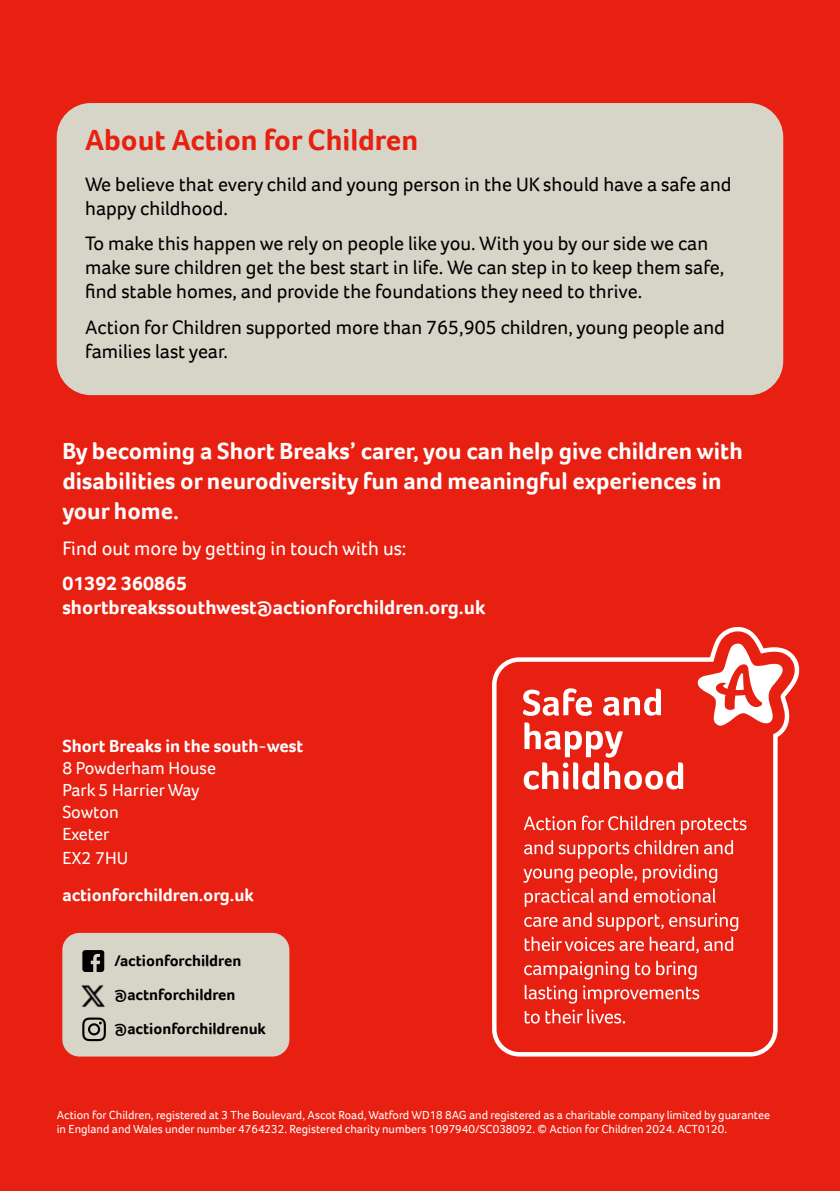
<style>
.page{position:relative;width:840px;height:1191px;background:#fff}
.page>*{position:absolute;margin:0;border:0;box-sizing:border-box;transform-origin:0 0}
.t1{font:700 30px "Foco";color:#e82011}
.t2{font:700 24px/30px "Foco";color:#fff}
.t3{font:20px/24px "Foco";color:#000}
.t4{font:700 20px/24px "Foco";color:#fff}
.t5{font:20px "Foco";color:#fff}
.t6{font:700 18px "Foco";color:#fff}
.t7{font:18px/22px "Foco";color:#fff}
.t8{font:700 16px/34.2px "Foco";color:#000}
.t9{font:12px/14.4px "Foco";color:#fff}
</style>
<div class="page">
<div style="left:0;top:0;width:839px;height:1191px;background:#e82011"></div>
<svg style="left:492px;top:627px;width:308px;height:429px"></svg>
<div style="left:62px;top:933px;width:227px;height:123px;background:#d6d5c7;border-radius:17px"></div>
<svg style="left:82px;top:950px;width:22px;height:22px"></svg>
<img style="left:81px;top:985px;width:24px;height:23px">
<svg style="left:82px;top:1017px;width:24px;height:24px"></svg>
<div style="left:57px;top:103px;width:725px;height:292px;background:#d6d5c7;border-radius:34px"></div>
<h1 class="t1" style="left:85px;top:120px;width:334px">About Action for Children</h1>
<p class="t3" style="left:85px;top:172px;width:647px">We believe that every child and young person in the UK should have a safe and happy childhood.</p>
<p class="t3" style="left:85px;top:231px;width:640px">To make this happen we rely on people like you. With you by our side we can make sure children get the best start in life. We can step in to keep them safe, find stable homes, and provide the foundations they need to thrive.</p>
<p class="t3" style="left:85px;top:314px;width:641px">Action for Children supported more than 765,905 children, young people and families last year.</p>
<p class="t2" style="left:62px;top:436px;width:681px">By becoming a Short Breaks’ carer, you can help give children with disabilities or neurodiversity fun and meaningful experiences in your home.</p>
<p class="t5" style="left:62px;top:535px;width:345px">Find out more by getting in touch with us:</p>
<p class="t4" style="left:62px;top:571px;width:424px">01392 360865 shortbreakssouthwest@actionforchildren.org.uk</p>
<p class="t6" style="left:62px;top:734px;width:242px">Short Breaks in the south-west</p>
<p class="t7" style="left:62px;top:757px;width:155px">8 Powderham House<br>Park 5 Harrier Way<br>Sowton<br>Exeter</p>
<p class="t7" style="left:62px;top:847px;width:67px">EX2 7HU</p>
<p class="t6" style="left:62px;top:883px;width:193px">actionforchildren.org.uk</p>
<p class="t8" style="left:114px;top:943px;width:153px">/actionforchildren @actnforchildren @actionforchildrenuk</p>
<p class="t9" style="left:57px;top:1107px;width:714px">Action for Children, registered at 3 The Boulevard, Ascot Road, Watford WD18 8AG and registered as a charitable company limited by guarantee in England and Wales under number 4764232. Registered charity numbers 1097940/SC038092. © Action for Children 2024. ACT0120.</p>
</div>
